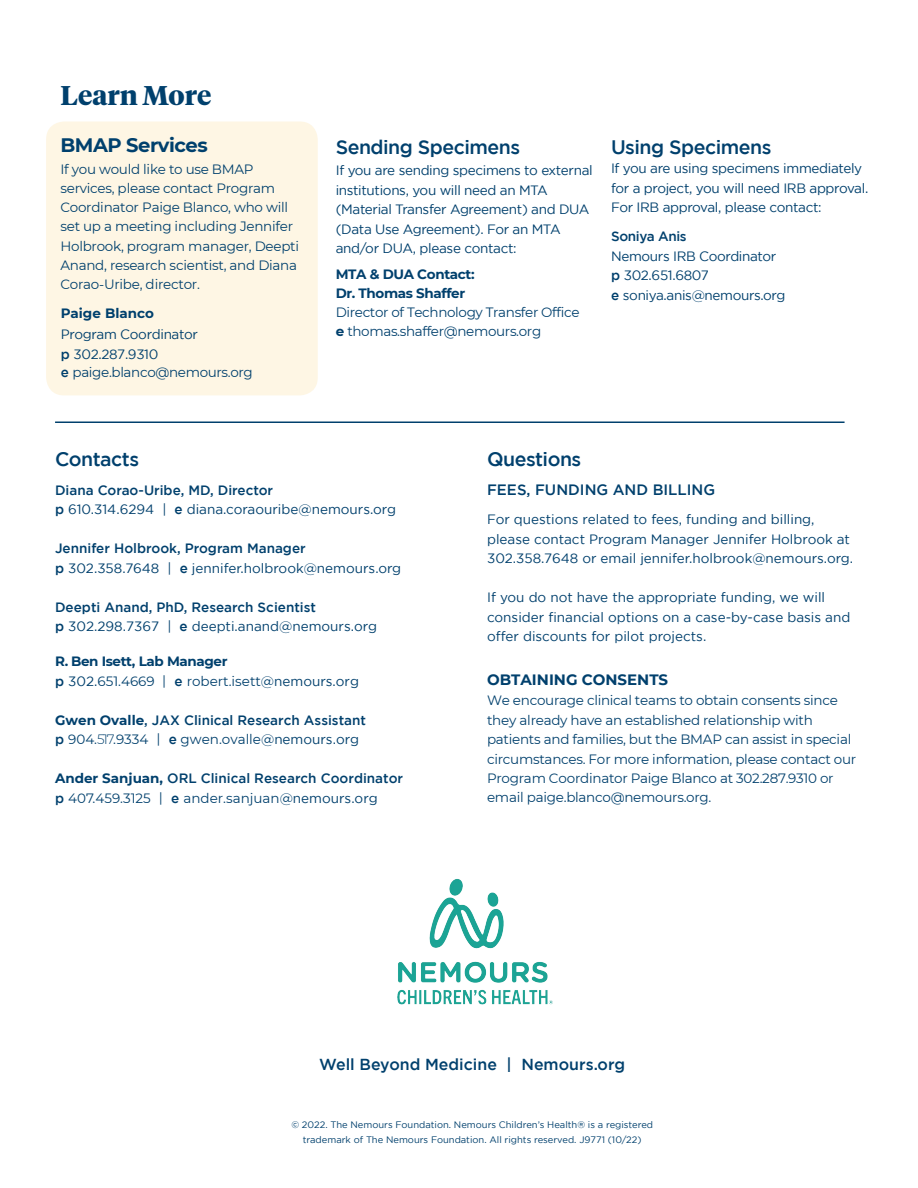
<style>
.page{position:relative;width:918px;height:1188px;background:#fff}
.page>*{position:absolute;margin:0;border:0;box-sizing:border-box;transform-origin:0 0}
.t1{font:700 27px "Tiempos Headline";color:#00406d}
.t2{font:500 19.5px "Gotham";letter-spacing:-.025em;color:#00406d}
.t3{font:700 19.5px "Montserrat";letter-spacing:-.025em;color:#00406d}
.t4{font:500 15.9px "Gotham";color:#00406d}
.t5{font:500 15px "Gotham";color:#00406d}
.t6{font:700 15px "Montserrat";color:#00406d}
.t7{font:13.5px/19.2px "Montserrat";letter-spacing:-.02em;color:#00406d}
.t8{font:13.5px/19.5px "Gotham";color:#00406d}
.t9{font:13.5px/19.5px "Gotham";letter-spacing:-.02em;color:#00406d}
.t10{font:13.5px "Montserrat";color:#00406d}
.t11{font:500 13.5px "Gotham";color:#00406d}
.t12{font:700 13.5px/19px "Montserrat";letter-spacing:-.025em;color:#00406d}
.t13{font:500 13.5px "Gotham";letter-spacing:-.025em;color:#00406d}
.t14{font:9.3px/15px "Gotham";color:#00406d;text-align:center}
.s1{font-family:"Montserrat";font-weight:700}
.s2{font-weight:500}
.s3{font-family:"Montserrat"}
.s4{font-weight:700}
.s5{font-family:"Gotham";font-weight:500}
.s6{font-family:"Gotham"}
.s7{font-weight:300}
</style>
<div class="page">
<hr style="left:55px;top:422px;width:790px;height:1px;background:#00406d">
<div style="left:46px;top:122px;width:272px;height:273px;background:#fef6e4;border-radius:18px"></div>
<img style="left:397px;top:879px;width:156px;height:126px">
<p class="t1" style="left:60px;top:77px;width:152px">Learn More</p>
<p class="t3" style="left:60px;top:131px;width:149px">BMAP Services</p>
<p class="t7" style="left:60px;top:159px;width:240px">If you would like to use BMAP services, please contact Program<br>Coordinator Paige Blanco, who will set up a meeting including Jennifer<br>Holbrook, program manager, Deepti<br>Anand, research scientist, and Diana<br>Corao-Uribe, director.</p>
<p class="t9" style="left:61px;top:304px;width:194px"><span class="s1">Paige Blanco<br></span>Program Coordinator<br><span class="s2">p</span> 302.287.9310<br><span class="s2">e</span> <span class="s3">paige.blanco@nemours.org</span></p>
<h3 class="t2" style="left:336px;top:136px;width:186px">Sending Specimens</h3>
<p class="t9" style="left:336px;top:161px;width:258px">If you are sending specimens to external institutions, you will need an MTA (Material Transfer Agreement) and DUA (Data Use Agreement). For an MTA and/or DUA, please contact:</p>
<h5 class="t12" style="left:336px;top:264px;width:140px">MTA &amp; DUA Contact:<br>Dr. Thomas Shaffer</h5>
<p class="t7" style="left:336px;top:302px;width:245px">Director of Technology Transfer Office <span class="s4">e</span> thomas.shaffer@nemours.org</p>
<h3 class="t2" style="left:611px;top:136px;width:162px">Using Specimens</h3>
<p class="t9" style="left:611px;top:159px;width:259px">If you are using specimens immediately for a project, you will need IRB approval.<br>For IRB approval, please contact:</p>
<p class="t13" style="left:611px;top:229px;width:77px">Soniya Anis</p>
<p class="t9" style="left:611px;top:246px;width:176px">Nemours IRB Coordinator <span class="s2">p</span> 302.651.6807<br><span class="s2">e</span> soniya.anis@nemours.org</p>
<h3 class="t2" style="left:55px;top:448px;width:86px">Contacts</h3>
<p class="t8" style="left:55px;top:480px;width:342px"><span class="s2">Diana Corao-Uribe, MD, Director<br>p</span> 610.314.6294 | <span class="s2">e</span> diana.coraouribe@nemours.org</p>
<p class="t8" style="left:55px;top:539px;width:348px"><span class="s2">Jennifer Holbrook, Program Manager<br>p</span> 302.358.7648 | <span class="s2">e</span> jennifer.holbrook@nemours.org</p>
<p class="t8" style="left:55px;top:597px;width:324px"><span class="s2">Deepti Anand, PhD, Research Scientist<br>p</span> 302.298.7367 | <span class="s2">e</span> deepti.anand@nemours.org</p>
<h5 class="t12" style="left:55px;top:651px;width:174px">R. Ben Isett, Lab Manager</h5>
<p class="t10" style="left:55px;top:672px;width:305px"><span class="s5">p</span> <span class="s6">302.</span>651.4669 <span class="s6">|</span> <span class="s5">e</span> robert.isett<span class="s6">@nemours.org</span></p>
<p class="t11" style="left:55px;top:712px;width:312px"><span class="s1">Gwen Ovalle</span>, JAX Clinical Research Assistant</p>
<p class="t10" style="left:55px;top:730px;width:306px"><span class="s5">p</span> 904.<span class="s7">517</span>.9334 <span class="s6">|</span> <span class="s5">e</span> gwen.ovalle<span class="s6">@nemours.org</span></p>
<p class="t11" style="left:55px;top:771px;width:350px"><span class="s1">Ander Sanjuan,</span> ORL Clinical Research Coordinator</p>
<p class="t10" style="left:55px;top:789px;width:324px"><span class="s5">p</span> 407.459.3125 <span class="s6">|</span> <span class="s5">e</span> ander.sanjuan<span class="s6">@nemours.org</span></p>
<p class="t2" style="left:487px;top:448px;width:96px">Questions</p>
<p class="t5" style="left:487px;top:481px;width:230px">FEES, FUNDING AND BILLING</p>
<p class="t8" style="left:487px;top:510px;width:368px">For questions related to fees, funding and billing, please contact Program Manager Jennifer Holbrook at<br>302.358.7648 or email jennifer.holbrook@nemours.org.</p>
<p class="t8" style="left:487px;top:588px;width:340px">If you do not have the appropriate funding, we will</p>
<p class="t8" style="left:487px;top:607px;width:365px">consider financial options on a case-by-case basis and</p>
<p class="t8" style="left:487px;top:626px;width:221px">offer discounts for pilot projects.</p>
<h5 class="t6" style="left:487px;top:669px;width:183px">OBTAINING CONSENTS</h5>
<p class="t7" style="left:487px;top:690px;width:371px">We encourage clinical teams to obtain consents since they already have an established relationship with patients and families, but the BMAP can assist in special circumstances. For more information, please contact our Program Coordinator Paige Blanco at 302.287.9310 or email paige.blanco@nemours.org.</p>
<p class="t4" style="left:319px;top:1056px;width:307px">Well Beyond Medicine | Nemours.org</p>
<p class="t14" style="left:291px;top:1117px;width:363px">© 2022. The Nemours Foundation. Nemours Children’s Health® is a registered trademark of The Nemours Foundation. All rights reserved. J9771 (10/22)</p>
</div>
